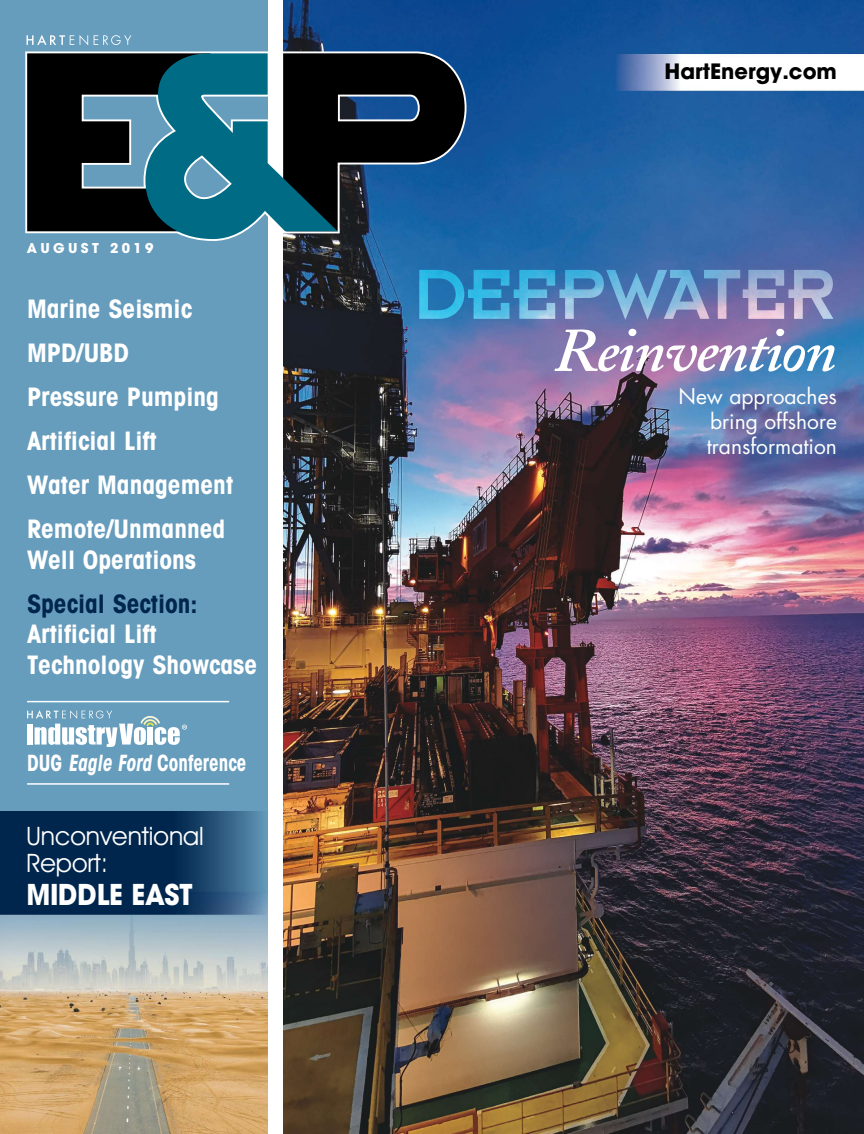
<style>
.page{position:relative;width:864px;height:1134px;background:#fff}
.page>*{position:absolute;margin:0;border:0;box-sizing:border-box;transform-origin:0 0}
.t1{font:italic 600 61.5px "Adobe Caslon";letter-spacing:-.03em;color:#fff}
.t2{font:700 28.5px "Avant Garde";letter-spacing:-.01em;color:#fff;scale:.92 1}
.t3{font:700 condensed 25.5px/44.1px "Avant Garde";color:#fff}
.t4{font:700 condensed 25.5px/44.1px "Avant Garde";color:#00264d}
.t5{font:25.5px/27px "Avant Garde IT Cby BT";color:#fff}
.t6{font:700 condensed 22.5px "Avant Garde";color:#fff;scale:.85 1}
.t7{font:21px/25.2px "Futura";color:#fff;text-align:justify}
.t8{font:700 21px "Avant Garde";color:#000}
.t9{font:700 13.5px "Avant Garde";letter-spacing:.25em;color:#fff}
.s1{color:#fff}
</style>
<div class="page">
<div style="left:0;top:0;width:268px;height:1134px;background:#669cbc"></div>
<img style="left:283px;top:0;width:581px;height:1134px">
<img style="left:0;top:811px;width:268px;height:323px">
<svg style="left:27px;top:51px;width:454px;height:188px;background:#1f4659"></svg>
<svg style="left:80px;top:35px;width:8px;height:10px"></svg>
<svg style="left:94px;top:35px;width:37px;height:10px"></svg>
<svg style="left:27px;top:35px;width:47px;height:10px"></svg>
<img style="left:419px;top:270px;width:414px;height:50px">
<svg style="left:27px;top:710px;width:160px;height:37px"></svg>
<hr style="left:27px;top:701px;width:202px;height:1px;background:#fff">
<hr style="left:27px;top:783px;width:202px;height:2px;background:#fff">
<p class="t9" style="left:27px;top:243px;width:128px">AUGUST 2019</p>
<p class="t3" style="left:27px;top:289px;width:208px">Marine Seismic<br>MPD/UBD<br>Pressure Pumping<br>Artificial Lift<br>Water Management<br>Remote/Unmanned</p>
<p class="t4" style="left:27px;top:540px;width:172px"><span class="s1">Well Operations<br></span>Special Section:</p>
<p class="t3" style="left:27px;top:621px;width:232px;line-height:30.6px">Artificial Lift<br>Technology Showcase</p>
<p class="t6" style="left:27px;top:755px;width:260px">DUG Eagle Ford Conference</p>
<p class="t5" style="left:26px;top:822px;width:179px">Unconventional<br>Report:</p>
<p class="t2" style="left:26px;top:884px;width:182px">MIDDLE EAST</p>
<p class="t8" style="left:665px;top:63px;width:174px">HartEnergy.com</p>
<p class="t1" style="left:554px;top:314px;width:284px">Reinvention</p>
<p class="t7" style="left:707px;top:384px;width:132px;text-indent:-28px">New approaches bring offshore transformation</p>
</div>
